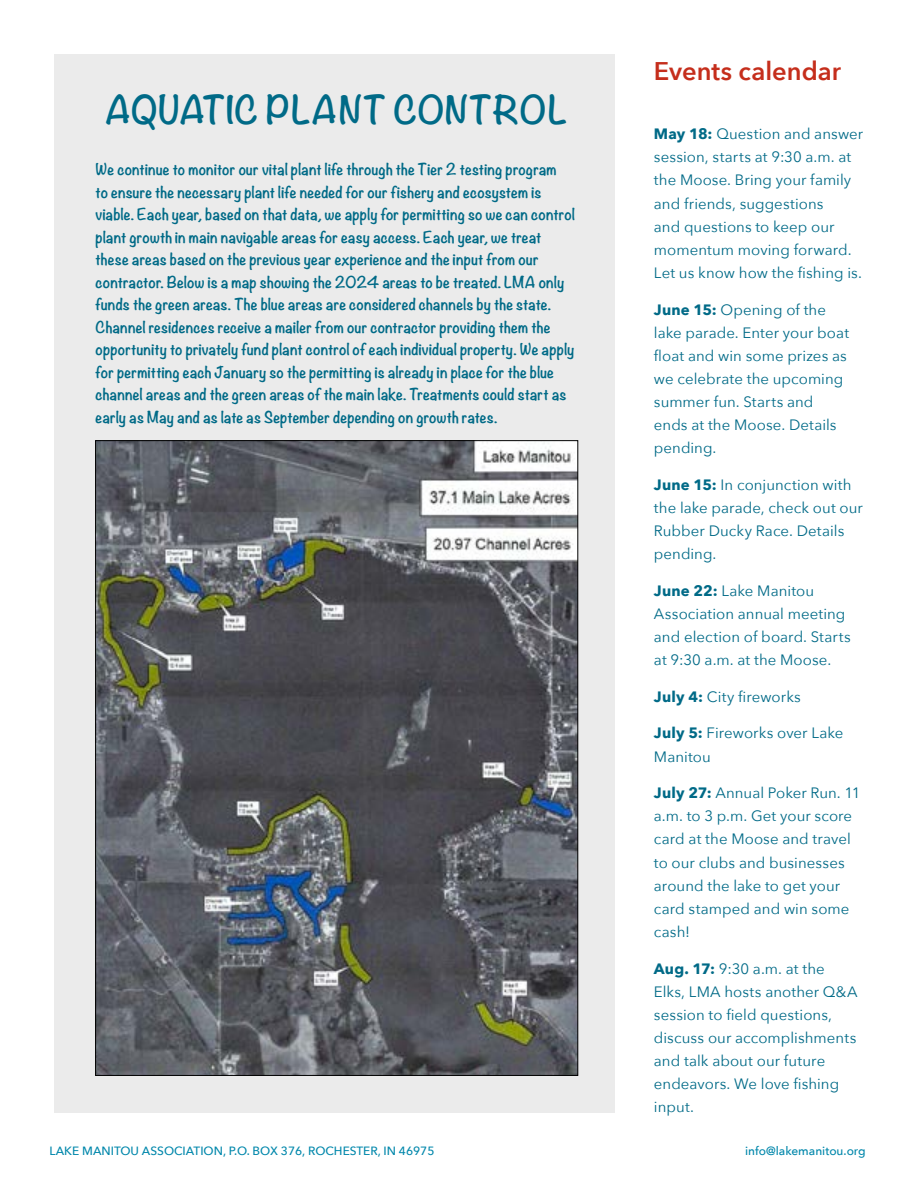
<style>
.page{position:relative;width:918px;height:1188px;background:#fff}
.page>*{position:absolute;margin:0;border:0;box-sizing:border-box;transform-origin:0 0}
.t1{font:43.5px "Tally Text Bold 1";color:#006a87}
.t2{font:600 25.5px "Avenir Next";color:#c52e1c}
.t3{font:18px/22.5px "Tally Text Bold 1";letter-spacing:.005em;color:#006a87}
.t4{font:15px/23.1px "Avenir Next";letter-spacing:.005em;color:#006a87}
.t5{font:500 12px "Avenir Next";color:#0087ab}
.s1{font-weight:700}
</style>
<div class="page">
<div style="left:54px;top:54px;width:561px;height:1058px;background:#ebebeb"></div>
<img style="left:97px;top:442px;width:479px;height:632px">
<h1 class="t1" style="left:105px;top:87px;width:465px">AQUATIC PLANT CONTROL</h1>
<p class="t3" style="left:96px;top:159px;width:481px">We continue to monitor our vital plant life through the Tier 2 testing program<br>to ensure the necessary plant life needed for our fishery and ecosystem is viable. Each year, based on that data, we apply for permitting so we can control plant growth in main navigable areas for easy access. Each year, we treat these areas based on the previous year experience and the input from our contractor. Below is a map showing the 2024 areas to be treated. LMA only funds the green areas. The blue areas are considered channels by the state.<br>Channel residences receive a mailer from our contractor providing them the opportunity to privately fund plant control of each individual property. We apply for permitting each January so the permitting is already in place for the blue channel areas and the green areas of the main lake. Treatments could start as early as May and as late as September depending on growth rates.</p>
<h2 class="t2" style="left:654px;top:49px;width:189px">Events calendar</h2>
<p class="t4" style="left:654px;top:122px;width:211px"><span class="s1">May 18:</span> Question and answer session, starts at 9:30 a.m. at the Moose. Bring your family and friends, suggestions<br>and questions to keep our momentum moving forward.<br>Let us know how the fishing is.</p>
<p class="t4" style="left:654px;top:297px;width:197px"><span class="s1">June 15:</span> Opening of the lake parade. Enter your boat float and win some prizes as we celebrate the upcoming summer fun. Starts and ends at the Moose. Details pending.</p>
<p class="t4" style="left:654px;top:472px;width:211px"><span class="s1">June 15:</span> In conjunction with the lake parade, check out our<br>Rubber Ducky Race. Details pending.</p>
<p class="t4" style="left:654px;top:578px;width:198px"><span class="s1">June 22:</span> Lake Manitou<br>Association annual meeting and election of board. Starts at 9:30 a.m. at the Moose.</p>
<p class="t4" style="left:654px;top:684px;width:149px"><span class="s1">July 4:</span> City fireworks</p>
<p class="t4" style="left:654px;top:721px;width:191px"><span class="s1">July 5:</span> Fireworks over Lake<br>Manitou</p>
<p class="t4" style="left:654px;top:781px;width:208px"><span class="s1">July 27:</span> Annual Poker Run. 11 a.m. to 3 p.m. Get your score card at the Moose and travel to our clubs and businesses around the lake to get your card stamped and win some cash!</p>
<p class="t4" style="left:654px;top:956px;width:205px"><span class="s1">Aug. 17:</span> 9:30 a.m. at the<br>Elks, LMA hosts another Q&amp;A session to field questions, discuss our accomplishments and talk about our future endeavors. We love fishing input.</p>
<p class="t5" style="left:50px;top:1140px;width:386px">LAKE MANITOU ASSOCIATION, P.O. BOX 376, ROCHESTER, IN 46975</p>
<p class="t5" style="left:745px;top:1140px;width:122px">info@lakemanitou.org</p>
</div>
